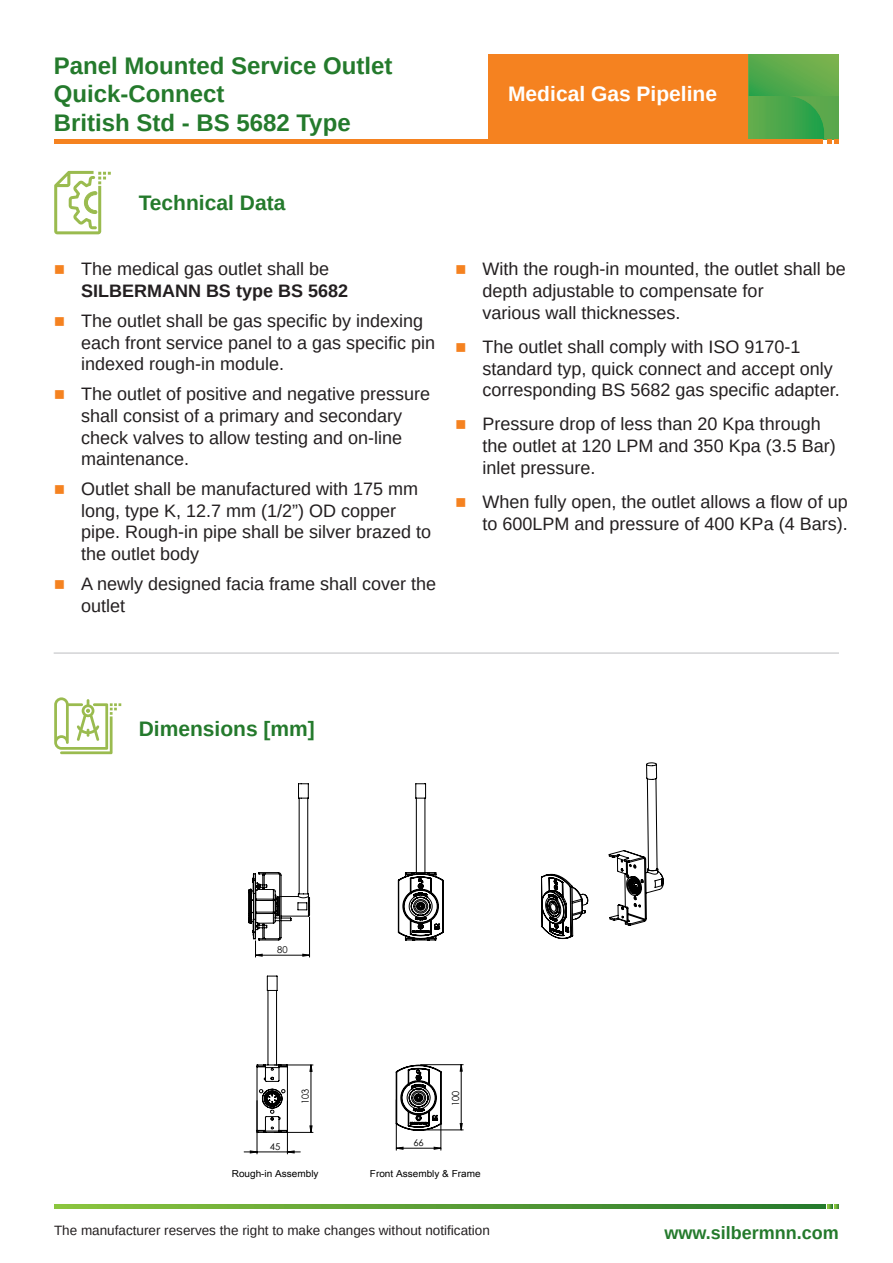
<style>
.page{position:relative;width:893px;height:1263px;background:#fff}
.page>*{position:absolute;margin:0;border:0;box-sizing:border-box;transform-origin:0 0}
.t1{font:700 24px/28.8px "Arimo";color:#247a2c}
.t2{font:700 21px "Arimo";color:#247a2c}
.t3{font:700 21px "Arimo";color:#fff}
.t4{font:18px/21.6px "Arimo";color:#231f20}
.t5{font:700 18px "Arimo";color:#247a2c}
.t6{font:13.5px "Arimo";color:#231f20}
.t7{font:9.75px "Century Gothic";color:#000;scale:.94 1}
.t8{font:9.6px "Arial";color:#000;scale:1.04 1}
.t9{font:9.45px "Century Gothic";color:#000}
.s1{color:#f58220}
.s2{font-weight:700}
</style>
<div class="page">
<div style="left:488px;top:54px;width:260px;height:85px;background:#f58220"></div>
<hr style="left:54px;top:139px;width:769px;height:4px;background:#f58220">
<svg style="left:748px;top:54px;width:91px;height:89px;background:#5ba74a"></svg>
<svg style="left:54px;top:171px;width:57px;height:63px"></svg>
<hr style="left:54px;top:653px;width:785px;height:1px;background:#bcbdc0">
<svg style="left:54px;top:697px;width:67px;height:57px"></svg>
<svg style="left:54px;top:1205px;width:771px;height:4px;background:#599e36"></svg>
<svg style="left:828px;top:1205px;width:11px;height:4px"></svg>
<hr style="left:441px;top:1100px;width:1px;height:50px;background:#000">
<hr style="left:396px;top:1100px;width:1px;height:50px;background:#000">
<hr style="left:257px;top:1101px;width:1px;height:53px;background:#000">
<hr style="left:287px;top:1101px;width:1px;height:53px;background:#000">
<hr style="left:274px;top:1065px;width:39px;height:1px;background:#000">
<hr style="left:274px;top:1132px;width:39px;height:1px;background:#000">
<svg style="left:397px;top:1147px;width:44px;height:2px"></svg>
<svg style="left:244px;top:1150px;width:56px;height:3px"></svg>
<svg style="left:541px;top:762px;width:123px;height:177px"></svg>
<svg style="left:398px;top:783px;width:46px;height:157px"></svg>
<svg style="left:248px;top:783px;width:62px;height:174px"></svg>
<svg style="left:310px;top:1064px;width:153px;height:69px"></svg>
<svg style="left:256px;top:975px;width:32px;height:158px"></svg>
<h1 class="t1" style="left:54px;top:53px;width:340px">Panel Mounted Service Outlet<br>Quick-Connect<br>British Std - BS 5682 Type</h1>
<p class="t3" style="left:508px;top:86px;width:210px">Medical Gas Pipeline</p>
<p class="t2" style="left:139px;top:194px;width:148px">Technical Data</p>
<p class="t4" style="left:81px;top:258px;width:269px;text-indent:-27px"><span class="s1">■</span> The medical gas outlet shall be<br><span class="s2">SILBERMANN BS type BS 5682</span></p>
<p class="t4" style="left:81px;top:310px;width:356px;text-indent:-27px"><span class="s1">■</span> The outlet shall be gas speciic by indexing each front service panel to a gas speciic pin indexed rough-in module.</p>
<p class="t4" style="left:81px;top:383px;width:351px;text-indent:-27px"><span class="s1">■</span> The outlet of positive and negative pressure shall consist of a primary and secondary check valves to allow testing and on-line maintenance.</p>
<p class="t4" style="left:81px;top:478px;width:352px;text-indent:-27px"><span class="s1">■</span> Outlet shall be manufactured with 175 mm long, type K, 12.7 mm (1/2”) OD copper pipe. Rough-in pipe shall be silver brazed to the outlet body</p>
<p class="t4" style="left:81px;top:573px;width:357px;text-indent:-27px"><span class="s1">■</span> A newly designed facia frame shall cover the outlet</p>
<p class="t4" style="left:482px;top:258px;width:365px;text-indent:-27px"><span class="s1">■</span> With the rough-in mounted, the outlet shall be depth adjustable to compensate for<br>various wall thicknesses.</p>
<p class="t4" style="left:482px;top:336px;width:359px;text-indent:-27px"><span class="s1">■</span> The outlet shall comply with ISO 9170-1 standard typ, quick connect and accept only corresponding BS 5682 gas speciic adapter.</p>
<p class="t4" style="left:482px;top:414px;width:355px;text-indent:-27px"><span class="s1">■</span> Pressure drop of less than 20 Kpa through the outlet at 120 LPM and 350 Kpa (3.5 Bar) inlet pressure.</p>
<p class="t4" style="left:455px;top:491px;width:394px;text-align:right"><span class="s1">■</span> When fully open, the outlet allows a low of up to 600LPM and pressure of 400 KPa (4 Bars).</p>
<p class="t2" style="left:139px;top:720px;width:178px">Dimensions [mm]</p>
<p class="t9" style="left:277px;top:943px;width:12px">80</p>
<p class="t7" style="left:298px;top:1104px;width:18px;rotate:-90deg">103</p>
<p class="t7" style="left:449px;top:1106px;width:18px;rotate:-90deg">100</p>
<p class="t9" style="left:413px;top:1136px;width:12px">66</p>
<p class="t9" style="left:270px;top:1140px;width:12px">45</p>
<p class="t8" style="left:232px;top:1167px;width:85px">Rough-in Assembly</p>
<p class="t8" style="left:370px;top:1167px;width:108px">Front Assembly &amp; Frame</p>
<p class="t6" style="left:54px;top:1222px;width:437px">The manufacturer reserves the right to make changes without notiication</p>
<p class="t5" style="left:664px;top:1226px;width:176px">www.silbermnn.com</p>
</div>
